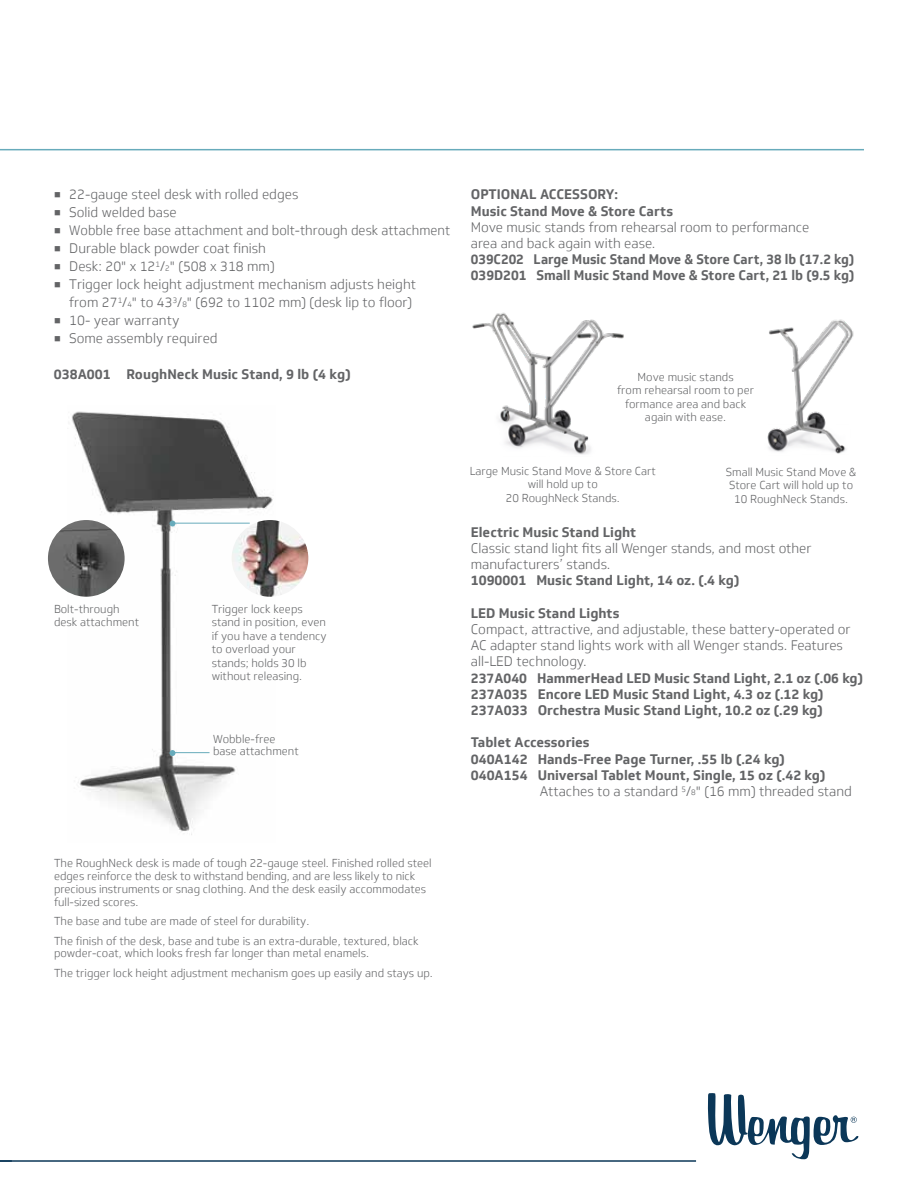
<style>
.page{position:relative;width:918px;height:1188px;background:#fff}
.page>*{position:absolute;margin:0;border:0;box-sizing:border-box;transform-origin:0 0}
.t1{font:300 13.5px/16.2px "Soleto";color:#636466}
.t2{font:700 13.5px/16.2px "Soleto";color:#636466}
.t3{font:700 13.5px/16.2px "Soleto";color:#636466;scale:.96 1}
.t4{font:300 11.25px/13.5px "Soleto";color:#636466}
.s1{font-size:7.8px}
</style>
<div class="page">
<svg style="left:708px;top:1093px;width:150px;height:66px"></svg>
<hr style="left:0;top:1160px;width:696px;height:2px;background:#0b3758">
<svg style="left:0;top:1160px;width:12px;height:2px"></svg>
<hr style="left:0;top:149px;width:864px;height:1px;background:#67abbb">
<img style="left:69px;top:411px;width:204px;height:424px">
<img style="left:48px;top:520px;width:77px;height:77px;border-radius:38px">
<img style="left:232px;top:520px;width:76px;height:77px;border-radius:38px">
<img style="left:472px;top:312px;width:152px;height:143px">
<img style="left:767px;top:319px;width:87px;height:135px">
<hr style="left:173px;top:752px;width:37px;height:1px;background:#67abbb">
<svg style="left:170px;top:750px;width:5px;height:6px"></svg>
<hr style="left:173px;top:523px;width:77px;height:1px;background:#67abbb">
<svg style="left:170px;top:521px;width:5px;height:5px"></svg>
<p class="t1" style="left:54px;top:187px;width:246px">■ 22-gauge steel desk with rolled edges</p>
<p class="t1" style="left:54px;top:205px;width:124px">■ Solid welded base</p>
<p class="t1" style="left:54px;top:223px;width:398px">■ Wobble free base attachment and bolt-through desk attachment</p>
<p class="t1" style="left:54px;top:241px;width:214px">■ Durable black powder coat finish</p>
<p class="t1" style="left:54px;top:259px;width:222px">■ Desk: 20" x 12<sup>1</sup>/<span class="s1">2</span>" (508 x 318 mm)</p>
<p class="t1" style="left:54px;top:276px;width:364px;line-height:18px;text-align:right">■ Trigger lock height adjustment mechanism adjusts height from 27<sup>1</sup>/<span class="s1">4</span>" to 43<sup>3</sup>/<span class="s1">8</span>" (692 to 1102 mm) (desk lip to floor)</p>
<p class="t1" style="left:54px;top:313px;width:127px">■ 10- year warranty</p>
<p class="t1" style="left:54px;top:331px;width:165px">■ Some assembly required</p>
<p class="t2" style="left:54px;top:367px;width:298px">038A001 RoughNeck Music Stand, 9 lb (4 kg)</p>
<p class="t4" style="left:54px;top:603px;width:87px;line-height:12.8px">Bolt-through desk attachment</p>
<p class="t4" style="left:212px;top:602px;width:116px">Trigger lock keeps stand in position, even if you have a tendency to overload your stands; holds 30 lb without releasing.</p>
<p class="t4" style="left:213px;top:733px;width:87px;line-height:12.8px">Wobble-free base attachment</p>
<p class="t2" style="left:471px;top:187px;width:204px">OPTIONAL ACCESSORY:<br>Music Stand Move &amp; Store Carts</p>
<p class="t1" style="left:471px;top:219px;width:340px">Move music stands from rehearsal room to performance area and back again with ease.</p>
<p class="t3" style="left:471px;top:251px;width:401px">039C202 Large Music Stand Move &amp; Store Cart, 38 lb (17.2 kg)<br>039D201 Small Music Stand Move &amp; Store Cart, 21 lb (9.5 kg)</p>
<p class="t4" style="left:617px;top:370px;width:138px;text-align:center">Move music stands<br>from rehearsal room to per formance area and back again with ease.</p>
<p class="t4" style="left:470px;top:464px;width:188px;text-align:center">Large Music Stand Move &amp; Store Cart will hold up to<br>20 RoughNeck Stands.</p>
<p class="t4" style="left:726px;top:465px;width:132px;text-align:center">Small Music Stand Move &amp;<br>Store Cart will hold up to<br>10 RoughNeck Stands.</p>
<p class="t2" style="left:471px;top:524px;width:167px">Electric Music Stand Light</p>
<p class="t1" style="left:471px;top:540px;width:342px">Classic stand light fits all Wenger stands, and most other manufacturers’ stands.</p>
<p class="t2" style="left:471px;top:573px;width:270px">1090001 Music Stand Light, 14 oz. (.4 kg)</p>
<p class="t2" style="left:471px;top:605px;width:150px">LED Music Stand Lights</p>
<p class="t1" style="left:471px;top:621px;width:381px">Compact, attractive, and adjustable, these battery-operated or<br>AC adapter stand lights work with all Wenger stands. Features all-LED technology.</p>
<p class="t2" style="left:471px;top:670px;width:394px">237A040 HammerHead LED Music Stand Light, 2.1 oz (.06 kg)<br>237A035 Encore LED Music Stand Light, 4.3 oz (.12 kg)<br>237A033 Orchestra Music Stand Light, 10.2 oz (.29 kg)</p>
<p class="t2" style="left:471px;top:735px;width:120px">Tablet Accessories</p>
<p class="t2" style="left:471px;top:751px;width:316px">040A142 Hands-Free Page Turner, .55 lb (.24 kg)</p>
<p class="t2" style="left:471px;top:767px;width:356px">040A154 Universal Tablet Mount, Single, 15 oz (.42 kg)</p>
<p class="t1" style="left:540px;top:783px;width:314px">Attaches to a standard <sup>5</sup>/<span class="s1">8</span>" (16 mm) threaded stand</p>
<p class="t4" style="left:54px;top:857px;width:379px;line-height:12.8px">The RoughNeck desk is made of tough 22-gauge steel. Finished rolled steel edges reinforce the desk to withstand bending, and are less likely to nick precious instruments or snag clothing. And the desk easily accommodates full-sized scores.</p>
<p class="t4" style="left:54px;top:912px;width:366px;line-height:19.5px">The base and tube are made of steel for durability.<br>The finish of the desk, base and tube is an extra-durable, textured, black</p>
<p class="t4" style="left:54px;top:944px;width:380px;line-height:19.5px">powder-coat, which looks fresh far longer than metal enamels.<br>The trigger lock height adjustment mechanism goes up easily and stays up.</p>
</div>
